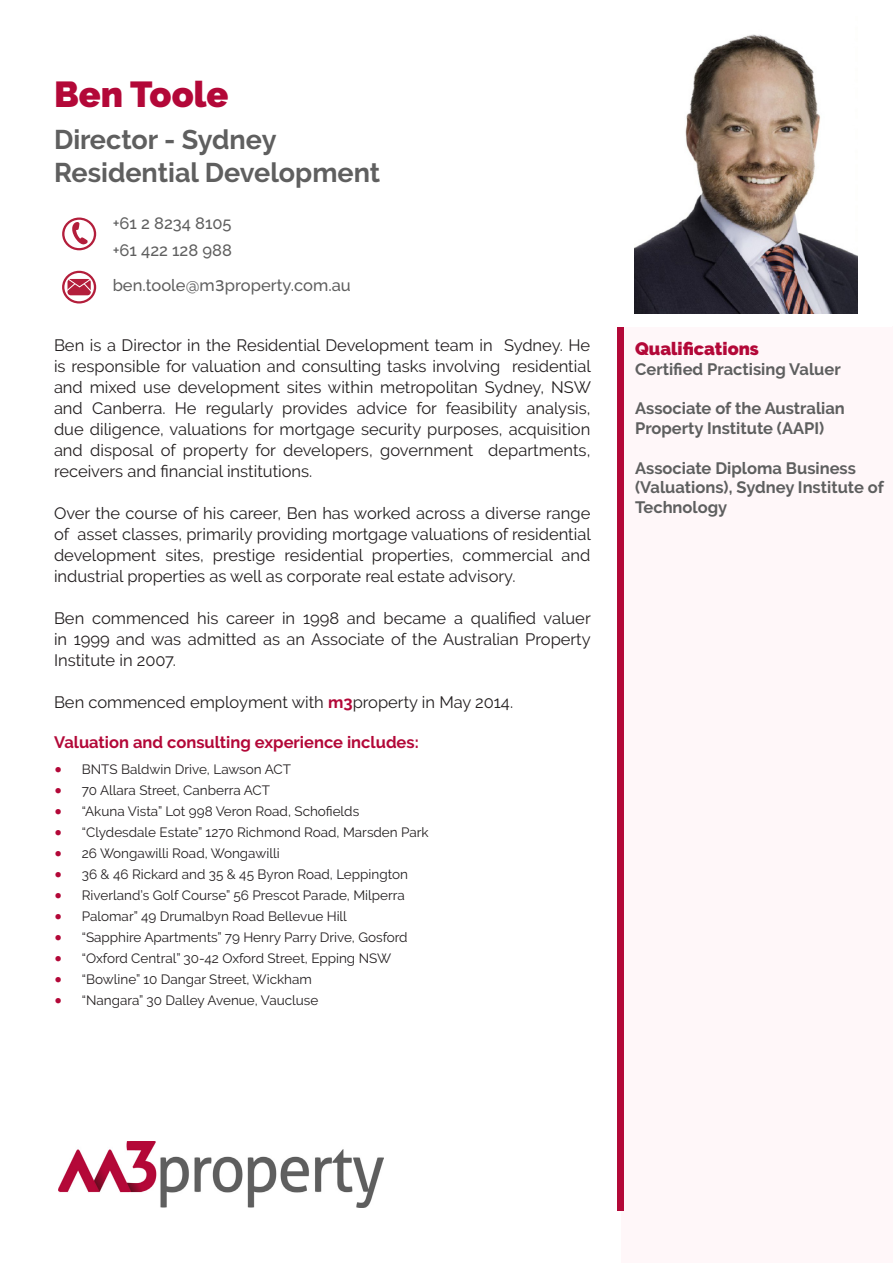
<style>
.page{position:relative;width:893px;height:1263px;background:#fff}
.page>*{position:absolute;margin:0;border:0;box-sizing:border-box;transform-origin:0 0}
.t1{font:900 36px "Raleway";color:#b30838}
.t2{font:700 27px "Raleway";color:#5f5f5f}
.t3{font:900 18px "Raleway";color:#b30838}
.Paragraph_Style_1{font:16.5px/21px "Raleway";color:#231f20;text-align:justify}
.Qualifications{font:700 16.5px "Raleway";color:#5e5f5f}
.Clients{font:700 16.5px/19.8px "Raleway";color:#5e5f5f}
.t4{font:500 16.5px "Raleway";color:#5f5f5f}
.t5{font:700 16.5px "Raleway";color:#b30838}
.t6{font:13.5px "Raleway";color:#231f20}
.s1{font-family:"Abadi MT Pro";font-weight:400}
.s2{font-weight:700;color:#b30838}
.s3{color:#b30838}
</style>
<div class="page">
<div style="left:621px;top:327px;width:272px;height:936px;background:#fff7f9"></div>
<div style="left:617px;top:327px;width:6px;height:883px;background:#b30838"></div>
<img style="left:58px;top:1141px;width:325px;height:67px">
<svg style="left:63px;top:219px;width:32px;height:30px"></svg>
<div style="left:62px;top:218px;width:34px;height:32px;border:2px solid #b31e3b;border-radius:50%"></div>
<svg style="left:72px;top:222px;width:16px;height:23px"></svg>
<svg style="left:63px;top:272px;width:32px;height:30px"></svg>
<div style="left:62px;top:271px;width:34px;height:33px;border:2px solid #b31e3b;border-radius:50%"></div>
<svg style="left:67px;top:279px;width:25px;height:16px"></svg>
<img style="left:634px;top:34px;width:223px;height:280px">
<p class="t1" style="left:54px;top:74px;width:176px">Ben Toole</p>
<p class="t2" style="left:54px;top:124px;width:224px">Director - Sydney</p>
<p class="t2" style="left:54px;top:157px;width:328px">Residential Development</p>
<p class="t4" style="left:113px;top:214px;width:120px">+61 2 8234 8105</p>
<p class="t4" style="left:113px;top:240px;width:121px">+61 422 128 988</p>
<p class="t4" style="left:113px;top:276px;width:240px">ben.toole@m<span class="s1">3</span>property.com.au</p>
<p class="Paragraph_Style_1" style="left:54px;top:335px;width:538px">Ben is a Director in the Residential Development team in Sydney. He is responsible for valuation and consulting tasks involving residential and mixed use development sites within metropolitan Sydney, NSW and Canberra. He regularly provides advice for feasibility analysis, due diligence, valuations for mortgage security purposes, acquisition and disposal of property for developers, government departments, receivers and financial institutions.</p>
<p class="Paragraph_Style_1" style="left:54px;top:503px;width:538px">Over the course of his career, Ben has worked across a diverse range of asset classes, primarily providing mortgage valuations of residential development sites, prestige residential properties, commercial and industrial properties as well as corporate real estate advisory.</p>
<p class="Paragraph_Style_1" style="left:54px;top:608px;width:538px">Ben commenced his career in 1998 and became a qualified valuer in 1999 and was admitted as an Associate of the Australian Property Institute in 2007.</p>
<p class="Paragraph_Style_1" style="left:54px;top:692px;width:461px">Ben commenced employment with <span class="s2">m3</span>property in May 2014.</p>
<p class="t5" style="left:54px;top:733px;width:366px">Valuation and consulting experience includes:</p>
<p class="t6" style="left:55px;top:761px;width:238px"><span class="s3">•</span> BNTS Baldwin Drive, Lawson ACT</p>
<p class="t6" style="left:55px;top:782px;width:217px"><span class="s3">•</span> 70 Allara Street, Canberra ACT</p>
<p class="t6" style="left:55px;top:803px;width:306px"><span class="s3">•</span> “Akuna Vista” Lot 998 Veron Road, Schofields</p>
<p class="t6" style="left:55px;top:824px;width:375px"><span class="s3">•</span> “Clydesdale Estate” 1270 Richmond Road, Marsden Park</p>
<p class="t6" style="left:55px;top:845px;width:226px"><span class="s3">•</span> 26 Wongawilli Road, Wongawilli</p>
<p class="t6" style="left:55px;top:866px;width:355px"><span class="s3">•</span> 36 &amp; 46 Rickard and 35 &amp; 45 Byron Road, Leppington</p>
<p class="t6" style="left:55px;top:887px;width:352px"><span class="s3">•</span> Riverland’s Golf Course” 56 Prescot Parade, Milperra</p>
<p class="t6" style="left:55px;top:908px;width:294px"><span class="s3">•</span> Palomar” 49 Drumalbyn Road Bellevue Hill</p>
<p class="t6" style="left:55px;top:929px;width:354px"><span class="s3">•</span> “Sapphire Apartments” 79 Henry Parry Drive, Gosford</p>
<p class="t6" style="left:55px;top:950px;width:338px"><span class="s3">•</span> “Oxford Central” 30-42 Oxford Street, Epping NSW</p>
<p class="t6" style="left:55px;top:971px;width:259px"><span class="s3">•</span> “Bowline” 10 Dangar Street, Wickham</p>
<p class="t6" style="left:55px;top:992px;width:265px"><span class="s3">•</span> “Nangara” 30 Dalley Avenue, Vaucluse</p>
<p class="t3" style="left:635px;top:338px;width:125px">Qualifications</p>
<p class="Qualifications" style="left:635px;top:359px;width:207px">Certified Practising Valuer</p>
<p class="Qualifications" style="left:635px;top:399px;width:211px">Associate of the Australian</p>
<p class="Qualifications" style="left:635px;top:419px;width:191px">Property Institute (AAPI)</p>
<p class="Clients" style="left:635px;top:458px;width:250px">Associate Diploma Business (Valuations), Sydney Institute of<br>Technology</p>
</div>
